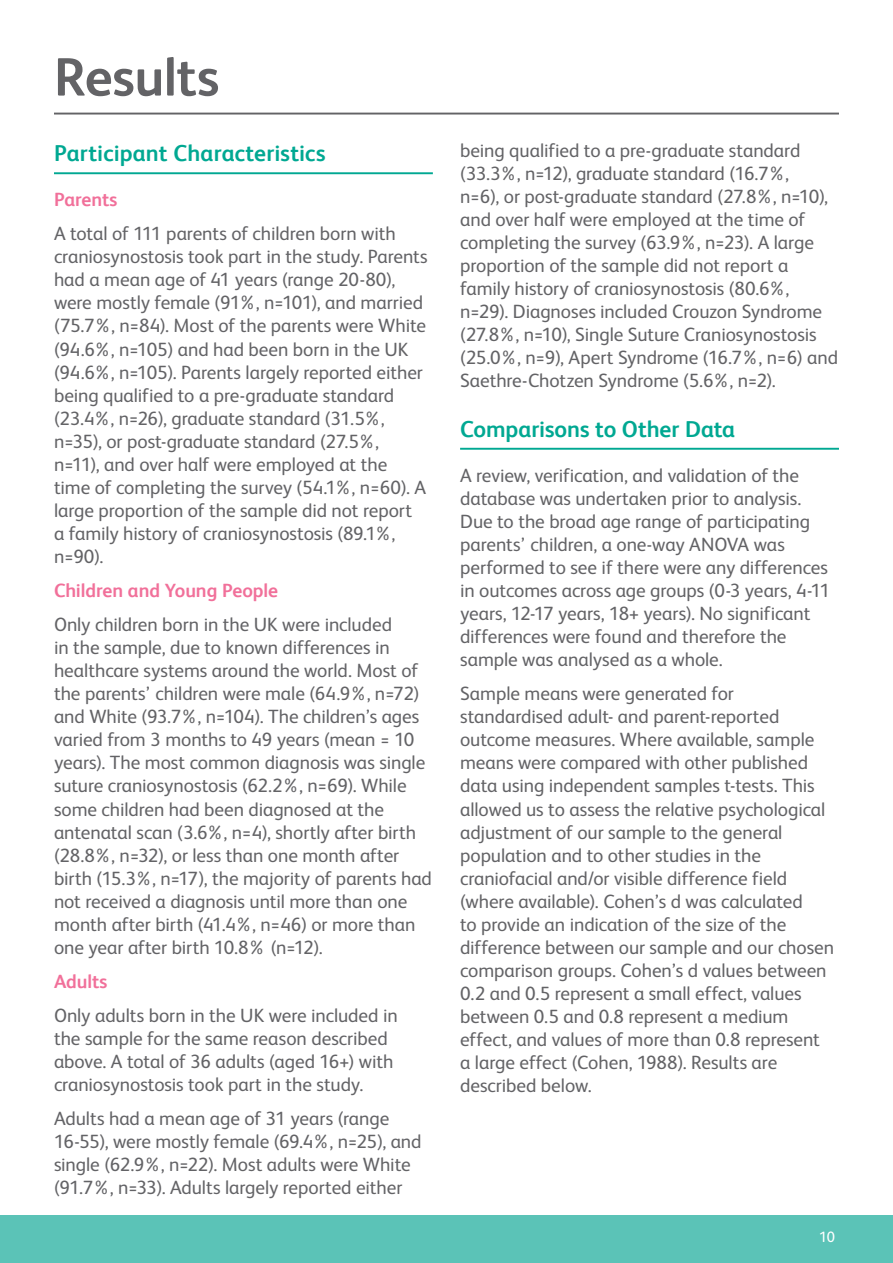
<style>
.page{position:relative;width:893px;height:1263px;background:#fff}
.page>*{position:absolute;margin:0;border:0;box-sizing:border-box;transform-origin:0 0}
.t1{font:700 54px "FS Albert";letter-spacing:-.01em;color:#636366}
.t2{font:700 23.1px "FS Albert";color:#00a892}
.t3{font:19.2px/23.1px "FS Albert";letter-spacing:-.005em;color:#636366}
.t4{font:700 19.2px "FS Albert";letter-spacing:-.005em;color:#f1709a}
.t5{font:15px "FS Albert";color:#fff}
</style>
<div class="page">
<div style="left:0;top:1215px;width:893px;height:48px;background:#5bc3b7"></div>
<hr style="left:54px;top:113px;width:785px;height:2px;background:#636366">
<hr style="left:54px;top:172px;width:379px;height:2px;background:#00a892">
<hr style="left:460px;top:448px;width:379px;height:2px;background:#00a892">
<h1 class="t1" style="left:54px;top:46px;width:167px">Results</h1>
<p class="t2" style="left:54px;top:140px;width:273px">Participant Characteristics</p>
<p class="t4" style="left:54px;top:189px;width:65px">Parents</p>
<p class="t3" style="left:54px;top:222px;width:375px">A total of 111 parents of children born with craniosynostosis took part in the study. Parents had a mean age of 41 years (range 20-80), were mostly female (91%, n=101), and married (75.7%, n=84). Most of the parents were White (94.6%, n=105) and had been born in the UK (94.6%, n=105). Parents largely reported either being qualified to a pre-graduate standard (23.4%, n=26), graduate standard (31.5%, n=35), or post-graduate standard (27.5%, n=11), and over half were employed at the time of completing the survey (54.1%, n=60). A large proportion of the sample did not report<br>a family history of craniosynostosis (89.1%, n=90).</p>
<p class="t4" style="left:54px;top:579px;width:226px">Children and Young People</p>
<p class="t3" style="left:54px;top:613px;width:379px">Only children born in the UK were included<br>in the sample, due to known differences in healthcare systems around the world. Most of the parents’ children were male (64.9%, n=72) and White (93.7%, n=104). The children’s ages varied from 3 months to 49 years (mean = 10 years). The most common diagnosis was single suture craniosynostosis (62.2%, n=69). While some children had been diagnosed at the antenatal scan (3.6%, n=4), shortly after birth (28.8%, n=32), or less than one month after birth (15.3%, n=17), the majority of parents had not received a diagnosis until more than one month after birth (41.4%, n=46) or more than one year after birth 10.8% (n=12).</p>
<p class="t4" style="left:54px;top:970px;width:55px">Adults</p>
<p class="t3" style="left:54px;top:1003px;width:345px">Only adults born in the UK were included in the sample for the same reason described above. A total of 36 adults (aged 16+) with craniosynostosis took part in the study.</p>
<p class="t3" style="left:54px;top:1107px;width:369px">Adults had a mean age of 31 years (range 16-55), were mostly female (69.4%, n=25), and single (62.9%, n=22). Most adults were White (91.7%, n=33). Adults largely reported either</p>
<p class="t3" style="left:460px;top:139px;width:380px">being qualified to a pre-graduate standard (33.3%, n=12), graduate standard (16.7%,<br>n=6), or post-graduate standard (27.8%, n=10), and over half were employed at the time of completing the survey (63.9%, n=23). A large proportion of the sample did not report a family history of craniosynostosis (80.6%, n=29). Diagnoses included Crouzon Syndrome (27.8%, n=10), Single Suture Craniosynostosis (25.0%, n=9), Apert Syndrome (16.7%, n=6) and Saethre-Chotzen Syndrome (5.6%, n=2).</p>
<p class="t2" style="left:460px;top:416px;width:277px">Comparisons to Other Data</p>
<p class="t3" style="left:460px;top:463px;width:372px">A review, verification, and validation of the database was undertaken prior to analysis.<br>Due to the broad age range of participating parents’ children, a one-way ANOVA was performed to see if there were any differences in outcomes across age groups (0-3 years, 4-11 years, 12-17 years, 18+ years). No significant differences were found and therefore the sample was analysed as a whole.</p>
<p class="t3" style="left:460px;top:682px;width:376px">Sample means were generated for standardised adult- and parent-reported outcome measures. Where available, sample means were compared with other published data using independent samples t-tests. This allowed us to assess the relative psychological adjustment of our sample to the general population and to other studies in the craniofacial and/or visible difference field (where available). Cohen’s d was calculated<br>to provide an indication of the size of the difference between our sample and our chosen comparison groups. Cohen’s d values between 0.2 and 0.5 represent a small effect, values between 0.5 and 0.8 represent a medium effect, and values of more than 0.8 represent a large effect (Cohen, 1988). Results are described below.</p>
<p class="t5" style="left:819px;top:1228px;width:18px">10</p>
</div>
